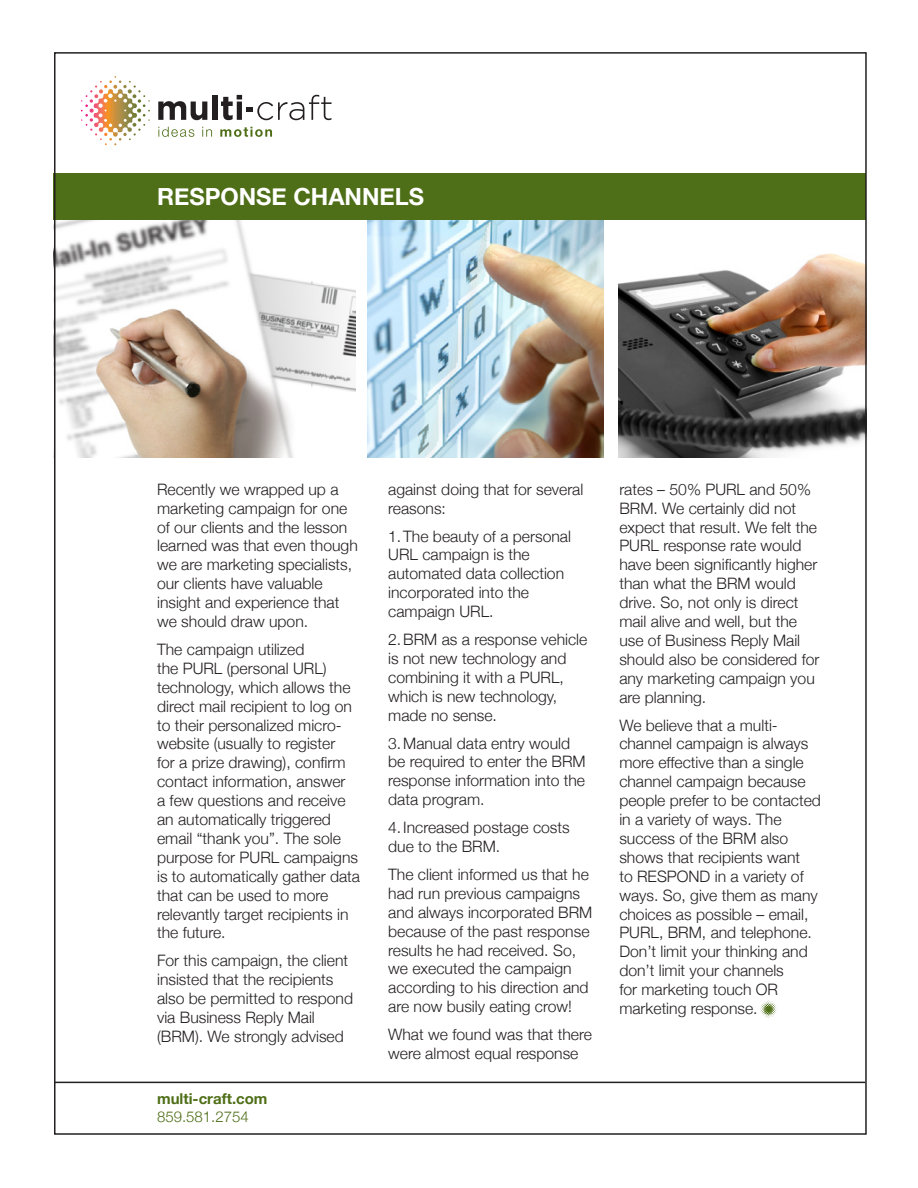
<style>
.page{position:relative;width:918px;height:1188px;background:#fff}
.page>*{position:absolute;margin:0;border:0;box-sizing:border-box;transform-origin:0 0}
.rotis_copy{font:700 23.55px "Helvetica Neue";color:#fff}
.rotis_copy-2{font:300 15.75px/18.9px "Helvetica Neue";color:#231f20}
.t1{font:700 15px "Helvetica Neue";color:#4e6e17}
.t2{font:300 15px "Helvetica Neue";color:#4e6e17}
</style>
<div class="page">
<img style="left:368px;top:220px;width:235px;height:238px">
<img style="left:619px;top:253px;width:245px;height:204px">
<img style="left:57px;top:220px;width:299px;height:238px">
<div style="left:54px;top:173px;width:812px;height:47px;background:#4e6e17"></div>
<svg style="left:94px;top:76px;width:42px;height:61px"></svg>
<svg style="left:158px;top:101px;width:49px;height:19px"></svg>
<div style="left:212px;top:95px;width:5px;height:25px;background:#231f20"></div>
<svg style="left:221px;top:95px;width:111px;height:25px"></svg>
<svg style="left:158px;top:127px;width:36px;height:10px"></svg>
<svg style="left:202px;top:127px;width:10px;height:10px"></svg>
<svg style="left:220px;top:127px;width:52px;height:10px"></svg>
<hr style="left:54px;top:1082px;width:811px;height:1px;background:#231f20">
<svg style="left:760px;top:1001px;width:17px;height:17px"></svg>
<p class="rotis_copy" style="left:157px;top:182px;width:268px">RESPONSE CHANNELS</p>
<p class="rotis_copy-2" style="left:157px;top:479px;width:202px">Recently we wrapped up a marketing campaign for one of our clients and the lesson learned was that even though we are marketing specialists, our clients have valuable insight and experience that we should draw upon.</p>
<p class="rotis_copy-2" style="left:157px;top:640px;width:205px">The campaign utilized<br>the PURL (personal URL) technology, which allows the direct mail recipient to log on to their personalized micro&shy;website (usually to register<br>for a prize drawing), confirm contact information, answer<br>a few questions and receive an automatically triggered email “thank you”. The sole purpose for PURL campaigns is to automatically gather data that can be used to more relevantly target recipients in the future.</p>
<p class="rotis_copy-2" style="left:157px;top:951px;width:198px">For this campaign, the client insisted that the recipients also be permitted to respond via Business Reply Mail (BRM). We strongly advised</p>
<p class="t1" style="left:157px;top:1089px;width:112px">multi-craft.com</p>
<p class="t2" style="left:157px;top:1107px;width:93px">859.581.2754</p>
<p class="rotis_copy-2" style="left:388px;top:479px;width:197px">against doing that for several reasons:</p>
<p class="rotis_copy-2" style="left:388px;top:526px;width:184px">1.The beauty of a personal<br>URL campaign is the automated data collection incorporated into the campaign URL.</p>
<p class="rotis_copy-2" style="left:388px;top:630px;width:201px">2.BRM as a response vehicle is not new technology and combining it with a PURL, which is new technology, made no sense.</p>
<p class="rotis_copy-2" style="left:388px;top:733px;width:199px">3.Manual data entry would be required to enter the BRM response information into the data program.</p>
<p class="rotis_copy-2" style="left:388px;top:818px;width:183px">4.Increased postage costs due to the BRM.</p>
<p class="rotis_copy-2" style="left:388px;top:865px;width:206px">The client informed us that he had run previous campaigns and always incorporated BRM because of the past response results he had received. So, we executed the campaign according to his direction and are now busily eating crow!</p>
<p class="rotis_copy-2" style="left:388px;top:1025px;width:205px">What we found was that there were almost equal response</p>
<p class="rotis_copy-2" style="left:619px;top:479px;width:202px">rates – 50% PURL and 50%<br>BRM. We certainly did not expect that result. We felt the<br>PURL response rate would have been significantly higher than what the BRM would drive. So, not only is direct mail alive and well, but the use of Business Reply Mail should also be considered for any marketing campaign you are planning.</p>
<p class="rotis_copy-2" style="left:619px;top:715px;width:203px">We believe that a multi&shy;channel campaign is always more effective than a single channel campaign because people prefer to be contacted in a variety of ways. The success of the BRM also shows that recipients want<br>to RESPOND in a variety of ways. So, give them as many choices as possible – email,<br>PURL, BRM, and telephone.<br>Don’t limit your thinking and don’t limit your channels<br>for marketing touch OR marketing response.</p>
</div>
